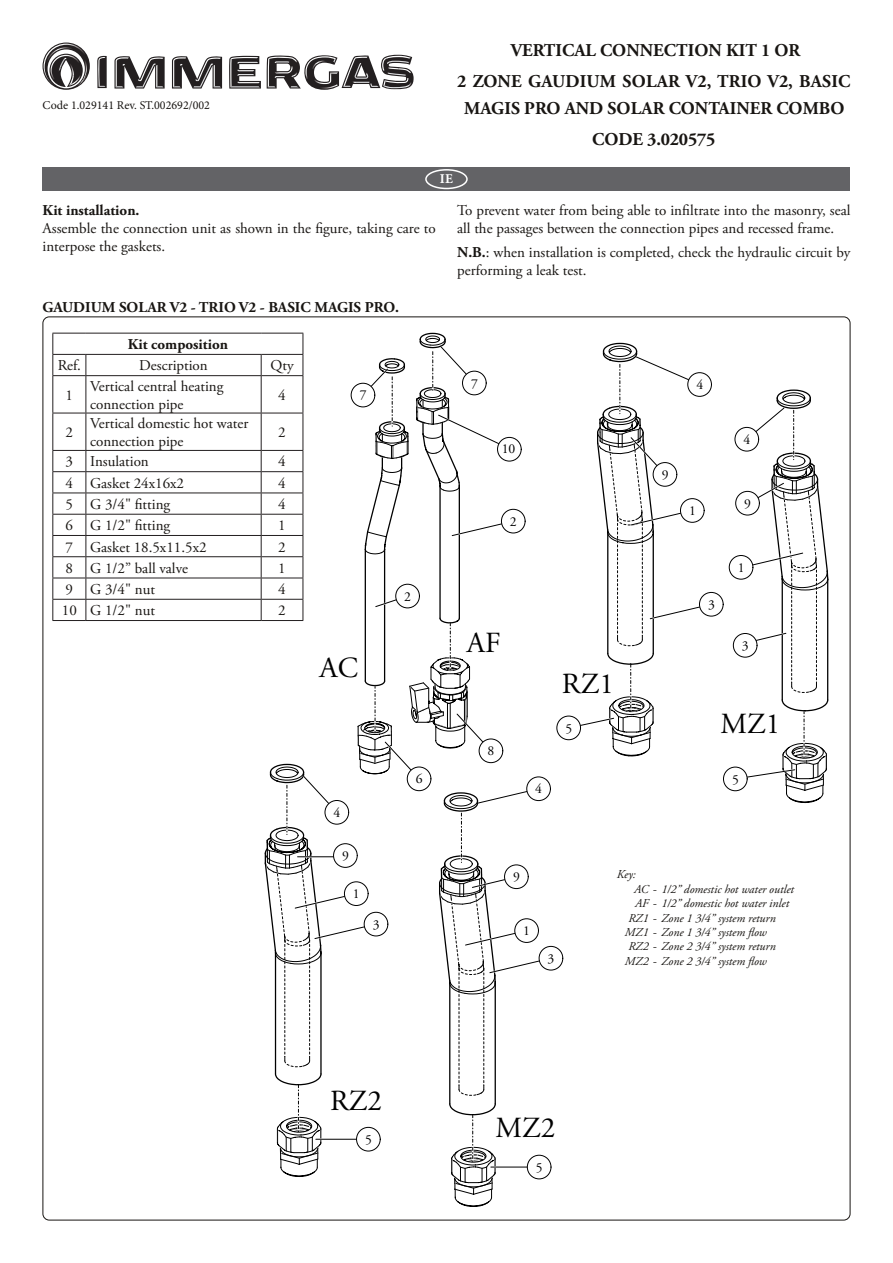
<style>
.page{position:relative;width:893px;height:1263px;background:#fff}
.page>*{position:absolute;margin:0;border:0;box-sizing:border-box;transform-origin:0 0}
.t1{font:29.1px "Adobe Garamond Pro";color:#000}
.Titolo{font:700 18px/27px "Adobe Garamond Pro";letter-spacing:.005em;color:#181512;text-align:center}
.Testo_Spazio{font:15px/18px "Adobe Garamond Pro";color:#181512}
.Tabella{font:15px/18px "Adobe Garamond Pro";color:#181512}
.Testo{font:700 15px "Adobe Garamond Pro";color:#181512}
.Sottotitolo{font:700 15px "Adobe Garamond Pro";color:#181512}
.Tabella-2{font:700 15px "Adobe Garamond Pro";color:#181512}
.t2{font:13.65px "Adobe Garamond Pro";color:#000}
.t3{font:700 13.5px "Minion Pro";color:#fff}
.Legenda{font:italic 12px "Adobe Garamond Pro";color:#181512}
.Testo-2{font:12px "Minion Pro";color:#181512}
.s1{font-weight:700}
</style>
<div class="page">
<div style="left:539px;top:946px;width:24px;height:24px;background:#fff;border:1px solid #000;border-radius:50%"></div>
<div style="left:556px;top:716px;width:25px;height:24px;background:#fff;border:1px solid #000;border-radius:50%"></div>
<svg style="left:567px;top:342px;width:262px;height:461px"></svg>
<div style="left:735px;top:491px;width:25px;height:24px;background:#fff;border:1px solid #000;border-radius:50%"></div>
<svg style="left:97px;top:55px;width:10px;height:33px"></svg>
<svg style="left:114px;top:56px;width:51px;height:33px"></svg>
<svg style="left:172px;top:56px;width:50px;height:33px"></svg>
<svg style="left:229px;top:56px;width:32px;height:33px"></svg>
<svg style="left:267px;top:55px;width:147px;height:35px"></svg>
<svg style="left:43px;top:43px;width:47px;height:47px"></svg>
<div style="left:42px;top:167px;width:808px;height:24px;background:#636366"></div>
<div style="left:425px;top:169px;width:43px;height:20px;border:2px solid #fff;border-radius:50%"></div>
<hr style="left:52px;top:333px;width:34px;height:1px;background:#231f20">
<hr style="left:86px;top:333px;width:175px;height:1px;background:#231f20">
<hr style="left:52px;top:354px;width:34px;height:1px;background:#231f20">
<svg style="left:52px;top:333px;width:1px;height:42px"></svg>
<hr style="left:86px;top:354px;width:175px;height:1px;background:#231f20">
<svg style="left:86px;top:355px;width:1px;height:20px"></svg>
<hr style="left:52px;top:375px;width:34px;height:1px;background:#231f20">
<hr style="left:52px;top:376px;width:1px;height:37px;background:#231f20">
<hr style="left:86px;top:375px;width:175px;height:1px;background:#231f20">
<hr style="left:86px;top:376px;width:1px;height:37px;background:#231f20">
<hr style="left:52px;top:413px;width:34px;height:1px;background:#231f20">
<hr style="left:52px;top:413px;width:1px;height:37px;background:#231f20">
<hr style="left:86px;top:413px;width:175px;height:1px;background:#231f20">
<hr style="left:86px;top:413px;width:1px;height:37px;background:#231f20">
<hr style="left:52px;top:450px;width:34px;height:1px;background:#231f20">
<hr style="left:86px;top:450px;width:175px;height:1px;background:#231f20">
<hr style="left:52px;top:471px;width:34px;height:1px;background:#231f20">
<hr style="left:86px;top:471px;width:175px;height:1px;background:#231f20">
<hr style="left:52px;top:493px;width:34px;height:1px;background:#231f20">
<hr style="left:86px;top:493px;width:175px;height:1px;background:#231f20">
<hr style="left:52px;top:514px;width:34px;height:1px;background:#231f20">
<hr style="left:86px;top:514px;width:175px;height:1px;background:#231f20">
<hr style="left:52px;top:535px;width:34px;height:1px;background:#231f20">
<hr style="left:86px;top:535px;width:175px;height:1px;background:#231f20">
<hr style="left:52px;top:556px;width:34px;height:1px;background:#231f20">
<hr style="left:86px;top:556px;width:175px;height:1px;background:#231f20">
<hr style="left:52px;top:578px;width:34px;height:1px;background:#231f20">
<hr style="left:86px;top:578px;width:175px;height:1px;background:#231f20">
<hr style="left:52px;top:599px;width:34px;height:1px;background:#231f20">
<svg style="left:52px;top:451px;width:1px;height:169px"></svg>
<hr style="left:86px;top:599px;width:175px;height:1px;background:#231f20">
<svg style="left:86px;top:451px;width:1px;height:169px"></svg>
<svg style="left:261px;top:333px;width:291px;height:874px"></svg>
<hr style="left:52px;top:620px;width:34px;height:1px;background:#231f20">
<hr style="left:86px;top:620px;width:175px;height:1px;background:#231f20">
<hr style="left:261px;top:620px;width:42px;height:1px;background:#231f20">
<p class="Testo-2" style="left:43px;top:97px;width:169px">Code 1.029141 Rev. ST.002692/002</p>
<p class="Titolo" style="left:511px;top:37px;width:291px">VERTICAL CONNECTION KIT 1 OR</p>
<p class="Titolo" style="left:457px;top:68px;width:395px">2 ZONE GAUDIUM SOLAR V2, TRIO V2, BASIC<br>MAGIS PRO AND SOLAR CONTAINER COMBO</p>
<p class="Titolo" style="left:592px;top:126px;width:125px">CODE 3.020575</p>
<p class="t3" style="left:440px;top:169px;width:14px">IE</p>
<p class="Sottotitolo" style="left:43px;top:201px;width:98px">Kit installation.</p>
<p class="Testo_Spazio" style="left:43px;top:219px;width:395px">Assemble the connection unit as shown in the figure, taking care to interpose the gaskets.</p>
<p class="Testo" style="left:43px;top:298px;width:358px">GAUDIUM SOLAR V2 - TRIO V2 - BASIC MAGIS PRO.</p>
<p class="Tabella-2" style="left:128px;top:336px;width:102px">Kit composition</p>
<p class="Tabella" style="left:58px;top:357px;width:25px">Ref.</p>
<p class="Tabella" style="left:139px;top:357px;width:70px">Description</p>
<p class="Tabella" style="left:270px;top:357px;width:25px">Qty</p>
<p class="Tabella" style="left:66px;top:387px;width:9px">1</p>
<p class="Tabella" style="left:90px;top:378px;width:135px">Vertical central heating connection pipe</p>
<p class="Tabella" style="left:278px;top:387px;width:9px">4</p>
<p class="Tabella" style="left:66px;top:424px;width:9px">2</p>
<p class="Tabella" style="left:90px;top:415px;width:160px">Vertical domestic hot water connection pipe</p>
<p class="Tabella" style="left:278px;top:424px;width:9px">2</p>
<p class="Tabella" style="left:66px;top:453px;width:9px">3</p>
<p class="Tabella" style="left:90px;top:453px;width:60px">Insulation</p>
<p class="Tabella" style="left:278px;top:453px;width:9px">4</p>
<p class="Tabella" style="left:66px;top:474px;width:9px">4</p>
<p class="Tabella" style="left:90px;top:474px;width:96px">Gasket 24x16x2</p>
<p class="Tabella" style="left:278px;top:474px;width:9px">4</p>
<p class="Tabella" style="left:66px;top:496px;width:9px">5</p>
<p class="Tabella" style="left:90px;top:496px;width:82px">G 3/4" fitting</p>
<p class="Tabella" style="left:278px;top:496px;width:9px">4</p>
<p class="Tabella" style="left:66px;top:517px;width:9px">6</p>
<p class="Tabella" style="left:90px;top:517px;width:82px">G 1/2" fitting</p>
<p class="Tabella" style="left:278px;top:517px;width:9px">1</p>
<p class="Tabella" style="left:66px;top:538px;width:9px">7</p>
<p class="Tabella" style="left:90px;top:538px;width:118px">Gasket 18.5x11.5x2</p>
<p class="Tabella" style="left:278px;top:538px;width:9px">2</p>
<p class="Tabella" style="left:66px;top:560px;width:9px">8</p>
<p class="Tabella" style="left:90px;top:560px;width:99px">G 1/2” ball valve</p>
<p class="Tabella" style="left:278px;top:560px;width:9px">1</p>
<p class="Tabella" style="left:66px;top:581px;width:9px">9</p>
<p class="Tabella" style="left:90px;top:581px;width:66px">G 3/4" nut</p>
<p class="Tabella" style="left:278px;top:581px;width:9px">4</p>
<p class="Tabella" style="left:62px;top:602px;width:16px">10</p>
<p class="Tabella" style="left:90px;top:602px;width:66px">G 1/2" nut</p>
<p class="Tabella" style="left:278px;top:602px;width:9px">2</p>
<p class="t2" style="left:360px;top:387px;width:8px">7</p>
<p class="t1" style="left:320px;top:651px;width:40px">AC</p>
<p class="t2" style="left:404px;top:588px;width:8px">2</p>
<p class="t2" style="left:333px;top:804px;width:8px">4</p>
<p class="t2" style="left:342px;top:848px;width:8px">9</p>
<p class="t2" style="left:353px;top:886px;width:8px">1</p>
<p class="t2" style="left:373px;top:916px;width:8px">3</p>
<p class="t2" style="left:416px;top:771px;width:8px">6</p>
<p class="Testo_Spazio" style="left:457px;top:201px;width:395px">To prevent water from being able to infiltrate into the masonry, seal all the passages between the connection pipes and recessed frame.</p>
<p class="Testo_Spazio" style="left:457px;top:244px;width:395px"><span class="s1">N.B.</span>: when installation is completed, check the hydraulic circuit by performing a leak test.</p>
<p class="t2" style="left:471px;top:375px;width:8px">7</p>
<p class="t2" style="left:502px;top:440px;width:15px">10</p>
<p class="t2" style="left:510px;top:513px;width:8px">2</p>
<p class="t1" style="left:467px;top:626px;width:35px">AF</p>
<p class="t2" style="left:488px;top:743px;width:8px">8</p>
<p class="t2" style="left:535px;top:781px;width:8px">4</p>
<p class="t1" style="left:562px;top:666px;width:54px">RZ1</p>
<p class="t2" style="left:565px;top:720px;width:8px">5</p>
<p class="t2" style="left:696px;top:377px;width:8px">4</p>
<p class="t2" style="left:662px;top:466px;width:8px">9</p>
<p class="t2" style="left:689px;top:503px;width:8px">1</p>
<p class="t2" style="left:708px;top:596px;width:8px">3</p>
<p class="t2" style="left:743px;top:431px;width:8px">4</p>
<p class="t2" style="left:744px;top:495px;width:8px">9</p>
<p class="t2" style="left:738px;top:559px;width:8px">1</p>
<p class="t2" style="left:742px;top:637px;width:8px">3</p>
<p class="t1" style="left:720px;top:706px;width:61px">MZ1</p>
<p class="t2" style="left:732px;top:771px;width:8px">5</p>
<p class="t2" style="left:513px;top:869px;width:8px">9</p>
<p class="t2" style="left:523px;top:923px;width:8px">1</p>
<p class="t2" style="left:548px;top:950px;width:8px">3</p>
<p class="Legenda" style="left:617px;top:867px;width:20px">Key:</p>
<p class="Legenda" style="left:634px;top:882px;width:161px">AC - 1/2” domestic hot water outlet</p>
<p class="Legenda" style="left:635px;top:896px;width:155px">AF - 1/2” domestic hot water inlet</p>
<p class="Legenda" style="left:629px;top:910px;width:149px">RZ1 - Zone 1 3/4” system return</p>
<p class="Legenda" style="left:625px;top:925px;width:143px">MZ1 - Zone 1 3/4” system flow</p>
<p class="Legenda" style="left:629px;top:939px;width:149px">RZ2 - Zone 2 3/4” system return</p>
<p class="Legenda" style="left:625px;top:954px;width:143px">MZ2 - Zone 2 3/4” system flow</p>
<p class="t1" style="left:330px;top:1083px;width:54px">RZ2</p>
<p class="t2" style="left:365px;top:1131px;width:8px">5</p>
<p class="t1" style="left:495px;top:1110px;width:61px">MZ2</p>
<p class="t2" style="left:536px;top:1159px;width:8px">5</p>
</div>
